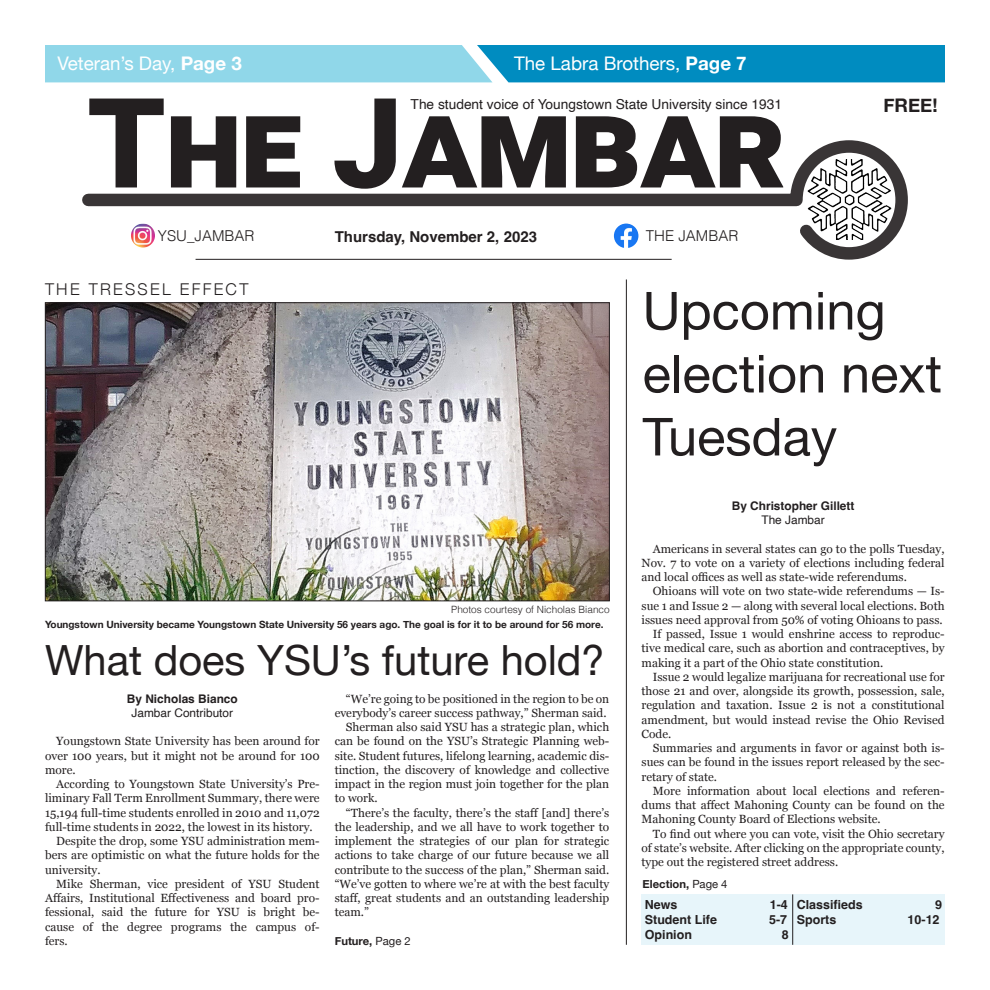
<style>
.page{position:relative;width:990px;height:990px;background:#fff}
.page>*{position:absolute;margin:0;border:0;box-sizing:border-box;transform-origin:0 0}
.Headline{font:52.5px/63px "Helvetica Neue";color:#231f20}
.Headline-2{font:41.62px "Helvetica Neue";color:#231f20}
.Box_head{font:18.75px "Helvetica Neue";color:#fff}
.Headline-3{font:700 18.75px "Helvetica Neue";color:#231f20}
.Kicker{font:300 16.25px "Helvetica Neue";letter-spacing:.14em;color:#231f20}
.t1{font:700 15px "Helvetica";color:#231f20}
.t2{font:300 15px "Helvetica";color:#231f20}
.t3{font:13.75px "Helvetica";color:#231f20}
.Byline{font:700 12.5px "Helvetica";color:#231f20}
.Body_copy{font:11.88px/14.2px "Georgia";color:#231f20;text-align:justify}
.Byline-2{font:700 11.88px "Helvetica";color:#231f20}
.t4{font:11.88px "Helvetica";color:#231f20}
.t5{font:700 11.25px "Helvetica Neue";color:#231f20}
.Cutline{font:700 10px "Helvetica Neue";color:#231f20}
.Photo_credit{font:300 10px "Helvetica";color:#231f20}
.s1{font-weight:700}
.s2{font-weight:400}
</style>
<div class="page">
<svg style="left:89px;top:99px;width:75px;height:40px"></svg>
<svg style="left:171px;top:116px;width:65px;height:23px"></svg>
<svg style="left:246px;top:116px;width:54px;height:23px"></svg>
<svg style="left:374px;top:99px;width:22px;height:40px"></svg>
<svg style="left:420px;top:116px;width:146px;height:23px"></svg>
<svg style="left:576px;top:116px;width:205px;height:23px"></svg>
<svg style="left:82px;top:139px;width:826px;height:121px"></svg>
<hr style="left:196px;top:259px;width:476px;height:1px;background:#231f20">
<svg style="left:45px;top:45px;width:900px;height:37px;background:#49b2d4"></svg>
<hr style="left:626px;top:279px;width:1px;height:666px;background:#231f20">
<div style="left:642px;top:894px;width:303px;height:51px;background:#e7f5fa"></div>
<hr style="left:792px;top:894px;width:1px;height:51px;background:#231f20">
<img style="left:131px;top:224px;width:24px;height:24px;border-radius:12px">
<img style="left:614px;top:224px;width:24px;height:24px;border-radius:12px">
<img style="left:47px;top:304px;width:561px;height:295px">
<div style="left:45px;top:302px;width:565px;height:299px;border:1px solid #231f20"></div>
<img style="left:806px;top:160px;width:87px;height:80px">
<p class="Box_head" style="left:57px;top:50px;width:186px">Veteran’s Day, <span class="s1">Page 3</span></p>
<p class="Box_head" style="left:514px;top:50px;width:234px">The Labra Brothers, <span class="s1">Page 7</span></p>
<p class="t3" style="left:411px;top:93px;width:373px">The student voice of Youngstown State University since 1931</p>
<p class="t2" style="left:158px;top:223px;width:98px">YSU_JAMBAR</p>
<p class="t1" style="left:335px;top:227px;width:204px">Thursday, November 2, 2023</p>
<p class="t2" style="left:646px;top:223px;width:94px">THE JAMBAR</p>
<p class="Headline-3" style="left:883px;top:90px;width:56px">FREE!</p>
<p class="Kicker" style="left:45px;top:276px;width:205px">THE TRESSEL EFFECT</p>
<p class="Photo_credit" style="left:451px;top:601px;width:160px">Photos courtesy of Nicholas Bianco</p>
<p class="Headline-2" style="left:45px;top:630px;width:561px">What does YSU’s future hold?</p>
<p class="Byline-2" style="left:127px;top:691px;width:112px">By Nicholas Bianco</p>
<p class="t4" style="left:132px;top:704px;width:103px">Jambar Contributor</p>
<p class="Body_copy" style="left:45px;top:734px;width:276px;text-indent:11px">Youngstown State University has been around for over 100 years, but it might not be around for 100 more.</p>
<p class="Body_copy" style="left:45px;top:776px;width:276px;text-indent:11px">According to Youngstown State University’s Pre&shy;liminary Fall Term Enrollment Summary, there were 15,194 full-time students enrolled in 2010 and 11,072 full-time students in 2022, the lowest in its history.</p>
<p class="Body_copy" style="left:45px;top:833px;width:276px;text-indent:11px">Despite the drop, some YSU administration mem&shy;bers are optimistic on what the future holds for the university.</p>
<p class="Body_copy" style="left:45px;top:876px;width:276px;text-indent:11px">Mike Sherman, vice president of YSU Student Affairs, Institutional Effectiveness and board pro&shy;fessional, said the future for YSU is bright be&shy;cause of the degree programs the campus of&shy;fers.</p>
<p class="Cutline" style="left:45px;top:616px;width:560px">Youngstown University became Youngstown State University 56 years ago. The goal is for it to be around for 56 more.</p>
<p class="Body_copy" style="left:335px;top:691px;width:276px;text-align:right">“We’re going to be positioned in the region to be on everybody’s career success pathway,” Sherman said.</p>
<p class="Body_copy" style="left:335px;top:720px;width:276px;text-indent:11px">Sherman also said YSU has a strategic plan, which can be found on the YSU’s Strategic Planning web&shy;site. Student futures, lifelong learning, academic dis&shy;tinction, the discovery of knowledge and collective impact in the region must join together for the plan to work.</p>
<p class="Body_copy" style="left:335px;top:805px;width:276px;text-indent:11px">“There’s the faculty, there’s the staff [and] there’s the leadership, and we all have to work together to implement the strategies of our plan for strategic actions to take charge of our future because we all contribute to the success of the plan,” Sherman said. “We’ve gotten to where we’re at with the best faculty staff, great students and an outstanding leadership team.”</p>
<p class="t5" style="left:335px;top:932px;width:78px">Future, <span class="s2">Page 2</span></p>
<p class="Headline" style="left:643px;top:282px;width:245px">Upcoming</p>
<p class="Headline" style="left:643px;top:345px;width:301px">election next<br>Tuesday</p>
<p class="Byline-2" style="left:732px;top:498px;width:124px">By Christopher Gillett</p>
<p class="t4" style="left:761px;top:511px;width:65px">The Jambar</p>
<p class="Body_copy" style="left:642px;top:541px;width:305px;text-indent:11px">Americans in several states can go to the polls Tuesday, Nov. 7 to vote on a variety of elections including federal and local offices as well as state-wide referendums.</p>
<p class="Body_copy" style="left:642px;top:584px;width:305px;text-indent:11px">Ohioans will vote on two state-wide referendums — Is&shy;sue 1 and Issue 2 — along with several local elections. Both issues need approval from 50% of voting Ohioans to pass.</p>
<p class="Body_copy" style="left:642px;top:626px;width:305px;text-indent:11px">If passed, Issue 1 would enshrine access to reproduc&shy;tive medical care, such as abortion and contraceptives, by making it a part of the Ohio state constitution.</p>
<p class="Body_copy" style="left:642px;top:669px;width:305px;text-indent:11px">Issue 2 would legalize marijuana for recreational use for those 21 and over, alongside its growth, possession, sale, regulation and taxation. Issue 2 is not a constitutional amendment, but would instead revise the Ohio Revised Code.</p>
<p class="Body_copy" style="left:642px;top:740px;width:305px;text-indent:11px">Summaries and arguments in favor or against both is&shy;sues can be found in the issues report released by the sec&shy;retary of state.</p>
<p class="Body_copy" style="left:642px;top:783px;width:305px;text-indent:11px">More information about local elections and referen&shy;dums that affect Mahoning County can be found on the Mahoning County Board of Elections website.</p>
<p class="Body_copy" style="left:642px;top:826px;width:305px;text-indent:11px">To find out where you can vote, visit the Ohio secretary of state’s website. After clicking on the appropriate county, type out the registered street address.</p>
<p class="t5" style="left:643px;top:875px;width:86px">Election, <span class="s2">Page 4</span></p>
<p class="Byline" style="left:645px;top:897px;width:34px">News</p>
<p class="Byline" style="left:770px;top:897px;width:20px">1-4</p>
<p class="Byline" style="left:645px;top:912px;width:74px">Student Life</p>
<p class="Byline" style="left:769px;top:912px;width:20px">5-7</p>
<p class="Byline" style="left:645px;top:927px;width:49px">Opinion</p>
<p class="Byline" style="left:782px;top:927px;width:8px">8</p>
<p class="Byline" style="left:797px;top:897px;width:68px">Classifieds</p>
<p class="Byline" style="left:935px;top:897px;width:8px">9</p>
<p class="Byline" style="left:797px;top:912px;width:41px">Sports</p>
<p class="Byline" style="left:908px;top:912px;width:33px">10-12</p>
</div>
